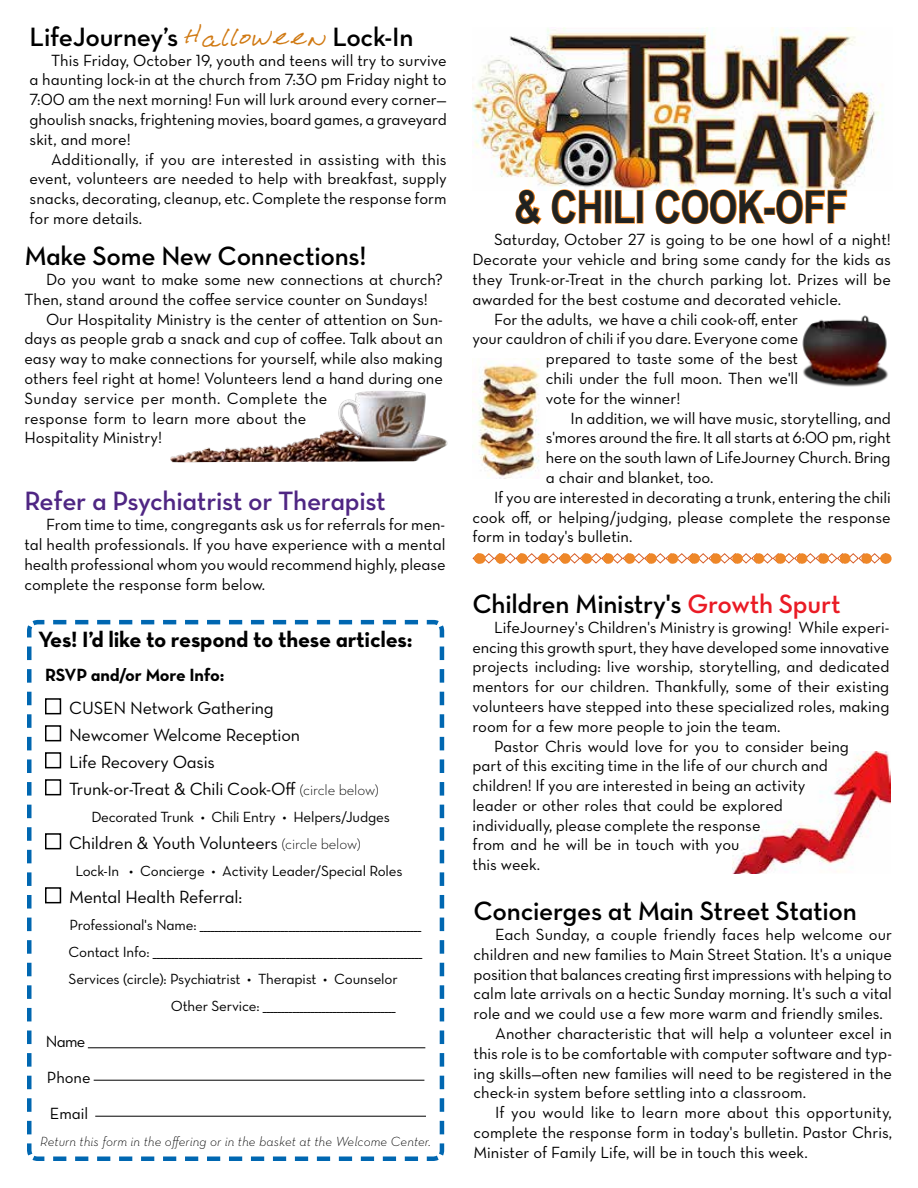
<style>
.page{position:relative;width:918px;height:1188px;background:#fff}
.page>*{position:absolute;margin:0;border:0;box-sizing:border-box;transform-origin:0 0}
.t1{font:700 45px "Arial Narrow";letter-spacing:-.01em;color:#202221}
.t2{font:27px "Neutra Text Demi Alt";letter-spacing:-.01em;color:#000}
.t3{font:27px "Neutra Text Demi Alt";letter-spacing:-.01em;color:#4f2683}
.t4{font:22.5px "Neutra Text Bold Alt";letter-spacing:-.01em;color:#000}
.t5{font:18px/27px "Neutra Text Book Alt";letter-spacing:-.01em;color:#000}
.t6{font:18px "Neutra Text Bold Alt";letter-spacing:-.01em;color:#000}
.t7{font:16.5px/19.8px "Neutra Text Book Alt";color:#000;text-align:justify}
.t8{font:16.5px "Neutra Text Book Alt";letter-spacing:.02em;color:#000}
.t9{font:15px "Neutra Text Book Alt";letter-spacing:-.01em;color:#000}
.t10{font:13.5px "Neutra Text Light Italic Alt";letter-spacing:.005em;color:#000}
.s1{font-family:"David";font-size:21px;color:#d07912}
.s2{font-family:"Neutra Text Light Alt";font-size:15px}
.s3{color:#ea1b25}
</style>
<div class="page">
<svg style="left:27px;top:619px;width:418px;height:542px"></svg>
<img style="left:733px;top:752px;width:158px;height:122px">
<img style="left:472px;top:27px;width:412px;height:163px">
<svg style="left:515px;top:189px;width:28px;height:36px"></svg>
<svg style="left:551px;top:189px;width:51px;height:36px"></svg>
<div style="left:605px;top:190px;width:7px;height:34px;border:2px solid #fe9128"></div>
<svg style="left:614px;top:189px;width:22px;height:35px"></svg>
<div style="left:637px;top:190px;width:6px;height:34px;border:2px solid #fe9128"></div>
<svg style="left:655px;top:189px;width:111px;height:36px"></svg>
<div style="left:764px;top:207px;width:11px;height:8px;border:2px solid #fe9128"></div>
<svg style="left:775px;top:189px;width:73px;height:36px"></svg>
<img style="left:802px;top:315px;width:86px;height:72px">
<img style="left:472px;top:359px;width:68px;height:119px">
<svg style="left:472px;top:553px;width:420px;height:11px"></svg>
<img style="left:170px;top:391px;width:278px;height:71px">
<h2 class="t2" style="left:30px;top:20px;width:385px">LifeJourney’s <span class="s1">Halloween</span> Lock-In</h2>
<p class="t7" style="left:30px;top:50px;width:419px;text-indent:22px">This Friday, October 19, youth and teens will try to survive a haunting lock-in at the church from 7:30 pm Friday night to 7:00 am the next morning! Fun will lurk around every corner— ghoulish snacks, frightening movies, board games, a graveyard skit, and more!</p>
<p class="t7" style="left:30px;top:149px;width:419px;text-indent:22px">Additionally, if you are interested in assisting with this event, volunteers are needed to help with breakfast, supply snacks, decorating, cleanup, etc. Complete the response form for more details.</p>
<h2 class="t2" style="left:24px;top:239px;width:344px">Make Some New Connections!</h2>
<p class="t7" style="left:46px;top:269px;width:398px">Do you want to make some new connections at church?</p>
<p class="t7" style="left:24px;top:289px;width:405px">Then, stand around the coffee service counter on Sundays!</p>
<p class="t7" style="left:46px;top:309px;width:398px">Our Hospitality Ministry is the center of attention on Sun-</p>
<p class="t7" style="left:24px;top:329px;width:420px">days as people grab a snack and cup of coffee. Talk about an</p>
<p class="t7" style="left:24px;top:348px;width:420px">easy way to make connections for yourself, while also making</p>
<p class="t7" style="left:24px;top:368px;width:420px">others feel right at home! Volunteers lend a hand during one</p>
<p class="t8" style="left:24px;top:388px;width:305px">Sunday service per month. Complete the</p>
<p class="t7" style="left:24px;top:408px;width:284px">response form to learn more about the</p>
<p class="t7" style="left:24px;top:428px;width:139px">Hospitality Ministry!</p>
<h2 class="t3" style="left:24px;top:485px;width:363px">Refer a Psychiatrist or Therapist</h2>
<p class="t7" style="left:24px;top:514px;width:423px;text-indent:22px">From time to time, congregants ask us for referrals for men&shy;tal health professionals. If you have experience with a mental health professional whom you would recommend highly, please complete the response form below.</p>
<h3 class="t4" style="left:38px;top:625px;width:376px">Yes! I’d like to respond to these articles:</h3>
<p class="t6" style="left:45px;top:663px;width:181px">RSVP and/or More Info:</p>
<p class="t5" style="left:69px;top:694px;width:311px">CUSEN Network Gathering<br>Newcomer Welcome Reception<br>Life Recovery Oasis<br>Trunk-or-Treat &amp; Chili Cook-Off <span class="s2">(circle below)</span></p>
<p class="t9" style="left:91px;top:808px;width:300px">Decorated Trunk • Chili Entry • Helpers/Judges</p>
<p class="t5" style="left:69px;top:829px;width:293px">Children &amp; Youth Volunteers <span class="s2">(circle below)</span></p>
<p class="t9" style="left:75px;top:862px;width:329px">Lock-In • Concierge • Activity Leader/Special Roles</p>
<p class="t5" style="left:69px;top:883px;width:175px">Mental Health Referral:</p>
<p class="t9" style="left:69px;top:916px;width:353px">Professional's Name: ____________________________________________________________</p>
<p class="t9" style="left:69px;top:943px;width:355px">Contact Info: _________________________________________________________________________</p>
<p class="t9" style="left:69px;top:970px;width:331px">Services (circle): Psychiatrist • Therapist • Counselor</p>
<p class="t9" style="left:171px;top:997px;width:226px">Other Service: ____________________________________</p>
<p class="t7" style="left:46px;top:1024px;width:46px;line-height:36px;text-align:left">Name<br>Phone<br>Email</p>
<p class="t10" style="left:40px;top:1133px;width:392px">Return this form in the offering or in the basket at the Welcome Center.</p>
<h1 class="t1" style="left:515px;top:173px;width:335px">&amp; CHILI COOK-OFF</h1>
<p class="t7" style="left:494px;top:230px;width:398px">Saturday, October 27 is going to be one howl of a night!</p>
<p class="t7" style="left:473px;top:249px;width:420px">Decorate your vehicle and bring some candy for the kids as</p>
<p class="t7" style="left:473px;top:269px;width:420px">they Trunk-or-Treat in the church parking lot. Prizes will be</p>
<p class="t7" style="left:473px;top:289px;width:370px">awarded for the best costume and decorated vehicle.</p>
<p class="t7" style="left:494px;top:309px;width:306px">For the adults, we have a chili cook-off, enter</p>
<p class="t7" style="left:473px;top:329px;width:327px">your cauldron of chili if you dare. Everyone come</p>
<p class="t7" style="left:546px;top:348px;width:254px">prepared to taste some of the best</p>
<p class="t7" style="left:546px;top:368px;width:254px">chili under the full moon. Then we'll</p>
<p class="t7" style="left:546px;top:388px;width:136px">vote for the winner!</p>
<p class="t7" style="left:571px;top:408px;width:322px">In addition, we will have music, storytelling, and</p>
<p class="t7" style="left:546px;top:428px;width:346px">s'mores around the fire. It all starts at 6:00 pm, right</p>
<p class="t7" style="left:546px;top:447px;width:346px">here on the south lawn of LifeJourney Church. Bring</p>
<p class="t7" style="left:546px;top:467px;width:169px">a chair and blanket, too.</p>
<p class="t7" style="left:494px;top:487px;width:398px">If you are interested in decorating a trunk, entering the chili</p>
<p class="t7" style="left:473px;top:507px;width:420px">cook off, or helping/judging, please complete the response</p>
<p class="t7" style="left:473px;top:527px;width:161px">form in today's bulletin.</p>
<h2 class="t2" style="left:472px;top:587px;width:370px">Children Ministry's <span class="s3">Growth Spurt</span></h2>
<p class="t7" style="left:494px;top:617px;width:397px">LifeJourney's Children's Ministry is growing! While experi-</p>
<p class="t7" style="left:473px;top:637px;width:418px">encing this growth spurt, they have developed some innovative</p>
<p class="t7" style="left:473px;top:657px;width:419px">projects including: live worship, storytelling, and dedicated</p>
<p class="t7" style="left:473px;top:676px;width:418px">mentors for our children. Thankfully, some of their existing</p>
<p class="t7" style="left:473px;top:696px;width:419px">volunteers have stepped into these specialized roles, making</p>
<p class="t7" style="left:473px;top:716px;width:310px">room for a few more people to join the team.</p>
<p class="t7" style="left:494px;top:736px;width:356px">Pastor Chris would love for you to consider being</p>
<p class="t7" style="left:473px;top:756px;width:357px">part of this exciting time in the life of our church and</p>
<p class="t7" style="left:473px;top:775px;width:335px">children! If you are interested in being an activity</p>
<p class="t7" style="left:473px;top:795px;width:312px">leader or other roles that could be explored</p>
<p class="t7" style="left:473px;top:815px;width:290px">individually, please complete the response</p>
<p class="t7" style="left:473px;top:835px;width:269px">from and he will be in touch with you</p>
<p class="t7" style="left:473px;top:855px;width:69px">this week.</p>
<h2 class="t2" style="left:474px;top:894px;width:385px">Concierges at Main Street Station</h2>
<p class="t7" style="left:495px;top:924px;width:398px">Each Sunday, a couple friendly faces help welcome our</p>
<p class="t7" style="left:474px;top:944px;width:420px">children and new families to Main Street Station. It's a unique</p>
<p class="t7" style="left:474px;top:964px;width:420px">position that balances creating first impressions with helping to</p>
<p class="t7" style="left:474px;top:984px;width:420px">calm late arrivals on a hectic Sunday morning. It's such a vital</p>
<p class="t7" style="left:474px;top:1003px;width:411px">role and we could use a few more warm and friendly smiles.</p>
<p class="t7" style="left:495px;top:1023px;width:398px">Another characteristic that will help a volunteer excel in</p>
<p class="t7" style="left:474px;top:1043px;width:420px">this role is to be comfortable with computer software and typ-</p>
<p class="t7" style="left:474px;top:1063px;width:420px">ing skills—often new families will need to be registered in the</p>
<p class="t7" style="left:474px;top:1083px;width:334px">check-in system before settling into a classroom.</p>
<p class="t7" style="left:495px;top:1102px;width:398px">If you would like to learn more about this opportunity,</p>
<p class="t7" style="left:474px;top:1122px;width:420px">complete the response form in today's bulletin. Pastor Chris,</p>
<p class="t7" style="left:474px;top:1142px;width:336px">Minister of Family Life, will be in touch this week.</p>
</div>
